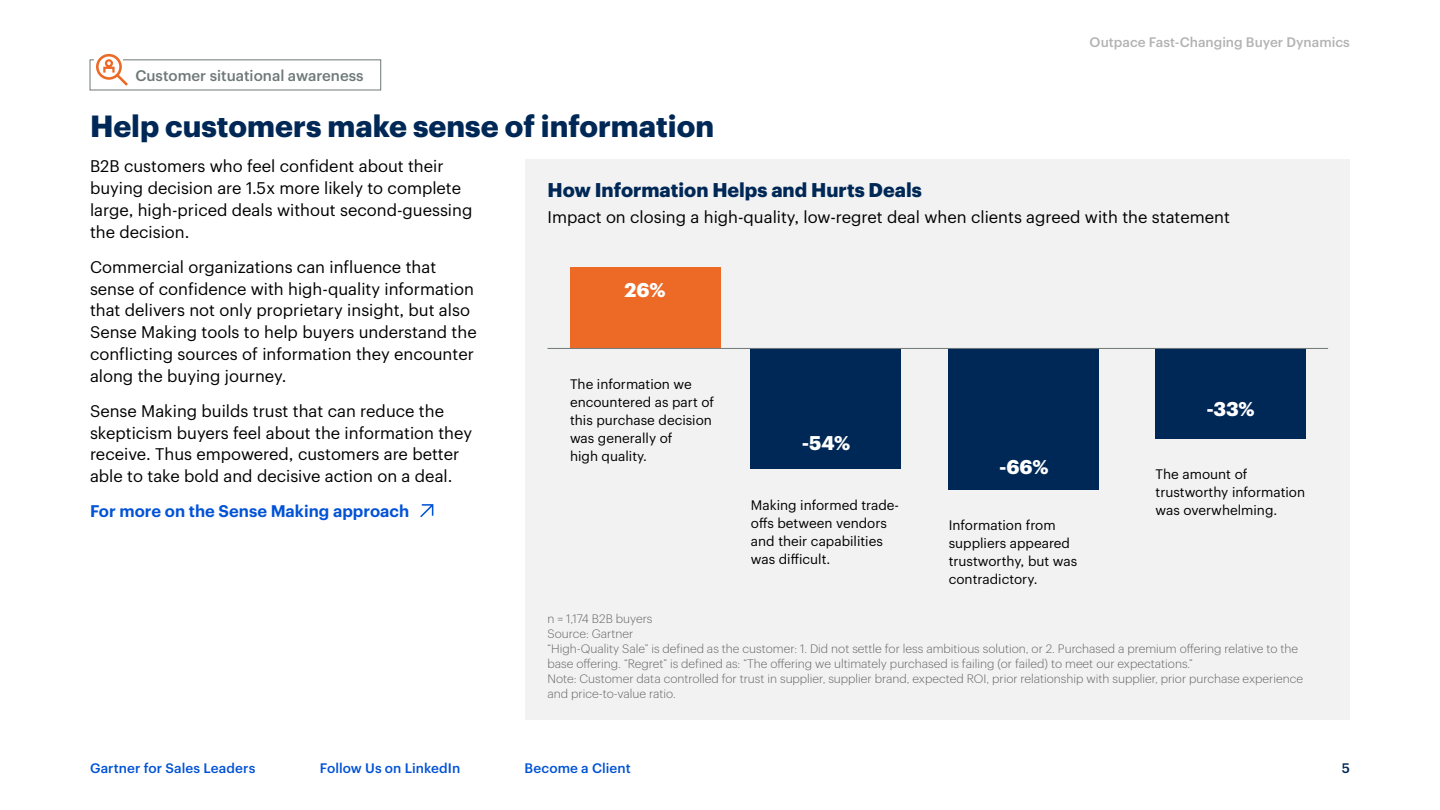
<style>
.page{position:relative;width:1440px;height:810px;background:#fff}
.page>*{position:absolute;margin:0;border:0;box-sizing:border-box;transform-origin:0 0}
.t1{font:700 30px "Graphik";color:#002856}
.t2{font:700 19.5px "Graphik";color:#002856}
.t3{font:700 19.5px "Graphik";letter-spacing:-.005em;color:#fff}
.t4{font:16.5px/21.8px "Graphik";color:#000}
.t5{font:600 16.5px "Graphik";color:#0052d6}
.t6{font:500 15px "Graphik";color:#6f7878}
.t7{font:13.5px/18px "Graphik";color:#000}
.t8{font:500 13.5px "Graphik";letter-spacing:.005em;color:#0052d6}
.t9{font:500 13.5px "Graphik";color:#b3b3b3}
.t10{font:500 13.5px "Graphik";color:#002856}
.t11{font:300 12px/15px "Graphik";color:#666}
</style>
<div class="page">
<div style="left:525px;top:159px;width:825px;height:561px;background:#f2f2f2"></div>
<svg style="left:420px;top:504px;width:13px;height:13px"></svg>
<div style="left:570px;top:267px;width:150px;height:81px;background:#ed6926"></div>
<div style="left:751px;top:348px;width:150px;height:120px;background:#002856"></div>
<div style="left:949px;top:348px;width:150px;height:141px;background:#002856"></div>
<div style="left:1155px;top:348px;width:150px;height:91px;background:#002856"></div>
<hr style="left:547px;top:348px;width:781px;height:1px;background:#6f7878">
<div style="left:90px;top:59px;width:291px;height:31px;border:1px solid #6f7878"></div>
<div style="left:94px;top:57px;width:29px;height:7px;background:#fff"></div>
<svg style="left:96px;top:54px;width:32px;height:32px"></svg>
<p class="t6" style="left:135px;top:64px;width:230px">Customer situational awareness</p>
<p class="t9" style="left:1089px;top:32px;width:262px">Outpace Fast-Changing Buyer Dynamics</p>
<h1 class="t1" style="left:90px;top:103px;width:625px">Help customers make sense of information</h1>
<p class="t4" style="left:90px;top:154px;width:384px">B2B customers who feel confident about their buying decision are 1.5x more likely to complete large, high-priced deals without second-guessing the decision.</p>
<p class="t4" style="left:90px;top:255px;width:388px">Commercial organizations can influence that sense of confidence with high-quality information that delivers not only proprietary insight, but also Sense Making tools to help buyers understand the conflicting sources of information they encounter along the buying journey.</p>
<p class="t4" style="left:90px;top:399px;width:384px">Sense Making builds trust that can reduce the skepticism buyers feel about the information they receive. Thus empowered, customers are better able to take bold and decisive action on a deal.</p>
<p class="t5" style="left:90px;top:499px;width:321px">For more on the Sense Making approach</p>
<p class="t2" style="left:547px;top:175px;width:376px">How Information Helps and Hurts Deals</p>
<p class="t4" style="left:547px;top:205px;width:684px">Impact on closing a high-quality, low-regret deal when clients agreed with the statement</p>
<p class="t3" style="left:624px;top:274px;width:43px">26%</p>
<p class="t7" style="left:570px;top:374px;width:146px">The information we encountered as part of this purchase decision was generally of<br>high quality.</p>
<p class="t3" style="left:1206px;top:393px;width:50px">-33%</p>
<p class="t3" style="left:802px;top:428px;width:50px">-54%</p>
<p class="t3" style="left:999px;top:452px;width:51px">-66%</p>
<p class="t7" style="left:1155px;top:464px;width:151px">The amount of trustworthy information was overwhelming.</p>
<p class="t7" style="left:751px;top:495px;width:150px">Making informed trade&shy;offs between vendors and their capabilities was difficult.</p>
<p class="t7" style="left:949px;top:515px;width:130px">Information from suppliers appeared trustworthy, but was contradictory.</p>
<p class="t11" style="left:547px;top:610px;width:757px">n = 1,174 B2B buyers<br>Source: Gartner<br>“High-Quality Sale” is defined as the customer: 1. Did not settle for less ambitious solution, or 2. Purchased a premium offering relative to the base offering. “Regret” is defined as: “The offering we ultimately purchased is failing (or failed) to meet our expectations.”<br>Note: Customer data controlled for trust in supplier, supplier brand, expected ROI, prior relationship with supplier, prior purchase experience and price-to-value ratio.</p>
<p class="t8" style="left:90px;top:758px;width:167px">Gartner for Sales Leaders</p>
<p class="t8" style="left:320px;top:758px;width:142px">Follow Us on LinkedIn</p>
<p class="t8" style="left:524px;top:758px;width:108px">Become a Client</p>
<p class="t10" style="left:1341px;top:758px;width:10px">5</p>
</div>
